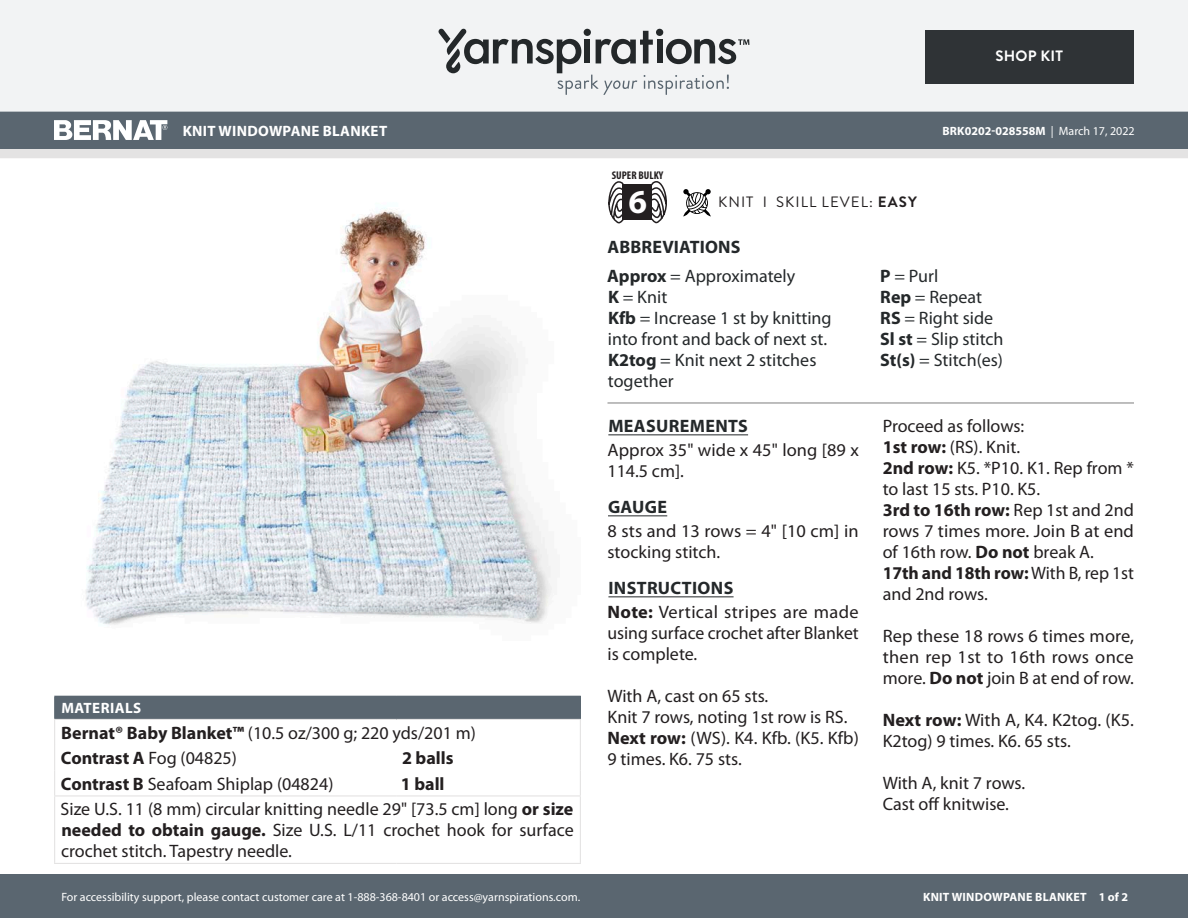
<style>
.page{position:relative;width:1188px;height:918px;background:#fff}
.page>*{position:absolute;margin:0;border:0;box-sizing:border-box;transform-origin:0 0}
.t1{font:700 33.6px "Myriad Pro";color:#fff}
.Body_-__Color_coded{font:18px/21px "Myriad Pro";color:#231f20}
.Abbreviations_-_With{font:18px/21px "Myriad Pro";color:#24282a}
.Materials_-_Needle{font:18px/21px "Myriad Pro";color:#231f20;text-align:justify}
.Body_-__With_auto_st{font:18px/21px "Myriad Pro";letter-spacing:.005em;color:#231f20}
.Material_-__Colors_i{font:18px "Myriad Pro";color:#231f20}
.Materials_-_Brand{font:18px "Myriad Pro";color:#231f20}
.Body_-_HEADERS_-_Und{font:700 18px "Myriad Pro";letter-spacing:.02em;color:#24282a}
.Abbreviations_-__Hea{font:700 18px "Myriad Pro";letter-spacing:.01em;color:#24282a}
.Material_-__Colors_i-2{font:700 18px "Myriad Pro";color:#231f20}
.Header_-_Name___Type{font:700 15px "Myriad Pro";letter-spacing:.02em;color:#fff}
.Type_of_pattern___Sk{font:15px "Brandon Grotesque";letter-spacing:.07em;color:#231f20}
.Materials_-__Header{font:700 15px "Myriad Pro";letter-spacing:.03em;color:#fff}
.Body_-__Color_coded-2{font:700 15px "Brandon Grotesque";letter-spacing:.02em;color:#fff}
.Footer_-_Sku___Date{font:12px "Myriad Pro";color:#fff}
.Footer_-_Sku___Date-2{font:700 12px "Myriad Pro";color:#fff}
.Footer_-_Sku___Date-3{font:700 12px "Myriad Pro";letter-spacing:.02em;color:#fff}
.t2{font:700 condensed 11.25px "Myriad Pro";color:#231f20}
.s1{font-weight:400}
.s2{font-weight:700}
</style>
<div class="page">
<div style="left:0;top:875px;width:1188px;height:43px;background:#5a6670"></div>
<div style="left:0;top:149px;width:1188px;height:9px;background:#e4e3e3"></div>
<div style="left:0;top:111px;width:1188px;height:38px;background:#5a6670"></div>
<div style="left:0;top:0;width:1188px;height:112px;background:#f2f3f4"></div>
<svg style="left:438px;top:29px;width:311px;height:66px"></svg>
<div style="left:925px;top:30px;width:209px;height:54px;background:#2f3336"></div>
<hr style="left:608px;top:434px;width:140px;height:1px;background:#24282a">
<hr style="left:608px;top:515px;width:59px;height:1px;background:#24282a">
<hr style="left:608px;top:596px;width:126px;height:1px;background:#24282a">
<hr style="left:608px;top:403px;width:526px;height:1px;background:#7d7d7d">
<svg style="left:54px;top:120px;width:113px;height:20px"></svg>
<svg style="left:683px;top:189px;width:28px;height:28px"></svg>
<svg style="left:608px;top:181px;width:16px;height:42px"></svg>
<svg style="left:651px;top:181px;width:16px;height:42px"></svg>
<div style="left:622px;top:184px;width:30px;height:36px;background:#231f20"></div>
<div style="left:55px;top:696px;width:525px;height:23px;background:#5a6670"></div>
<hr style="left:54px;top:696px;width:342px;height:1px;background:#5a6670">
<hr style="left:396px;top:696px;width:185px;height:1px;background:#5a6670">
<hr style="left:54px;top:719px;width:342px;height:1px;background:#e4e3e3">
<hr style="left:396px;top:719px;width:185px;height:1px;background:#e4e3e3">
<svg style="left:54px;top:697px;width:1px;height:98px"></svg>
<svg style="left:580px;top:697px;width:1px;height:98px"></svg>
<hr style="left:54px;top:796px;width:1px;height:67px;background:#e4e3e3">
<hr style="left:54px;top:795px;width:342px;height:1px;background:#e4e3e3">
<hr style="left:396px;top:795px;width:185px;height:1px;background:#e4e3e3">
<hr style="left:580px;top:796px;width:1px;height:67px;background:#e4e3e3">
<hr style="left:54px;top:863px;width:342px;height:1px;background:#e4e3e3">
<hr style="left:396px;top:863px;width:185px;height:1px;background:#e4e3e3">
<img style="left:86px;top:207px;width:466px;height:418px">
<p class="Body_-__Color_coded-2" style="left:995px;top:46px;width:69px">SHOP KIT</p>
<p class="Header_-_Name___Type" style="left:183px;top:121px;width:206px">KNIT WINDOWPANE BLANKET</p>
<p class="Footer_-_Sku___Date-2" style="left:942px;top:123px;width:194px">BRK0202-028558M <span class="s1">| March 17, 2022</span></p>
<p class="t2" style="left:612px;top:168px;width:53px">SUPER BULKY</p>
<p class="t1" style="left:629px;top:180px;width:20px">6</p>
<p class="Type_of_pattern___Sk" style="left:718px;top:192px;width:200px">KNIT I SKILL LEVEL: <span class="s2">EASY</span></p>
<p class="Materials_-__Header" style="left:61px;top:699px;width:81px">MATERIALS</p>
<p class="Materials_-_Brand" style="left:61px;top:723px;width:416px"><span class="s2">Bernat® Baby Blanket™</span> (10.5 oz/300 g; 220 yds/201 m)</p>
<p class="Material_-__Colors_i" style="left:61px;top:749px;width:177px"><span class="s2">Contrast A</span> Fog (04825)</p>
<p class="Material_-__Colors_i-2" style="left:402px;top:747px;width:53px">2 balls</p>
<p class="Material_-__Colors_i" style="left:61px;top:774px;width:274px"><span class="s2">Contrast B</span> Seafoam Shiplap (04824)</p>
<p class="Material_-__Colors_i-2" style="left:401px;top:772px;width:45px">1 ball</p>
<p class="Materials_-_Needle" style="left:61px;top:799px;width:515px">Size U.S. 11 (8 mm) circular knitting needle 29" [73.5 cm] long <span class="s2">or size needed to obtain gauge.</span> Size U.S. L/11 crochet hook for surface crochet stitch. Tapestry needle.</p>
<p class="Footer_-_Sku___Date" style="left:61px;top:890px;width:520px">For accessibility support, please contact customer care at 1-888-368-8401 or access@yarnspirations.com.</p>
<p class="Abbreviations_-__Hea" style="left:607px;top:235px;width:135px">ABBREVIATIONS</p>
<p class="Abbreviations_-_With" style="left:607px;top:265px;width:189px"><span class="s2">Approx</span> = Approximately</p>
<p class="Abbreviations_-_With" style="left:608px;top:286px;width:61px"><span class="s2">K</span> = Knit</p>
<p class="Abbreviations_-_With" style="left:608px;top:307px;width:225px"><span class="s2">Kfb</span> = Increase 1 st by knitting into front and back of next st.</p>
<p class="Abbreviations_-_With" style="left:608px;top:349px;width:210px"><span class="s2">K2tog</span> = Knit next 2 stitches together</p>
<p class="Body_-_HEADERS_-_Und" style="left:608px;top:414px;width:141px">MEASUREMENTS</p>
<p class="Body_-__With_auto_st" style="left:608px;top:440px;width:253px">Approx 35" wide x 45" long [89 x<br>114.5 cm].</p>
<p class="Body_-_HEADERS_-_Und" style="left:608px;top:495px;width:61px">GAUGE</p>
<p class="Body_-__With_auto_st" style="left:608px;top:521px;width:253px">8 sts and 13 rows = 4" [10 cm] in stocking stitch.</p>
<p class="Body_-_HEADERS_-_Und" style="left:608px;top:576px;width:126px">INSTRUCTIONS</p>
<p class="Body_-__Color_coded" style="left:608px;top:602px;width:253px;text-align:justify"><span class="s2">Note:</span> Vertical stripes are made using surface crochet after Blanket is complete.</p>
<p class="Body_-__Color_coded" style="left:608px;top:686px;width:162px">With A, cast on 65 sts.</p>
<p class="Body_-__Color_coded" style="left:608px;top:707px;width:242px">Knit 7 rows, noting 1st row is RS.</p>
<p class="Body_-__Color_coded" style="left:608px;top:728px;width:253px"><span class="s2">Next row:</span> (WS). K4. Kfb. (K5. Kfb)<br>9 times. K6. 75 sts.</p>
<p class="Abbreviations_-_With" style="left:880px;top:265px;width:60px"><span class="s2">P</span> = Purl</p>
<p class="Abbreviations_-_With" style="left:880px;top:286px;width:103px"><span class="s2">Rep</span> = Repeat</p>
<p class="Abbreviations_-_With" style="left:880px;top:307px;width:114px"><span class="s2">RS</span> = Right side</p>
<p class="Abbreviations_-_With" style="left:880px;top:328px;width:125px"><span class="s2">Sl st</span> = Slip stitch</p>
<p class="Abbreviations_-_With" style="left:880px;top:349px;width:124px"><span class="s2">St(s)</span> = Stitch(es)</p>
<p class="Body_-__Color_coded" style="left:883px;top:416px;width:143px">Proceed as follows:</p>
<p class="Body_-__Color_coded" style="left:883px;top:437px;width:139px"><span class="s2">1st row:</span> (RS). Knit.</p>
<p class="Body_-__Color_coded" style="left:883px;top:458px;width:253px"><span class="s2">2nd row:</span> K5. *P10. K1. Rep from * to last 15 sts. P10. K5.</p>
<p class="Body_-__Color_coded" style="left:883px;top:500px;width:253px;text-align:justify"><span class="s2">3rd to 16th row:</span> Rep 1st and 2nd rows 7 times more. Join B at end of 16th row. <span class="s2">Do not</span> break A.</p>
<p class="Body_-__Color_coded" style="left:883px;top:563px;width:253px"><span class="s2">17th and 18th row:</span> With B, rep 1st and 2nd rows.</p>
<p class="Body_-__Color_coded" style="left:883px;top:626px;width:253px;text-align:justify">Rep these 18 rows 6 times more, then rep 1st to 16th rows once more. <span class="s2">Do not</span> join B at end of row.</p>
<p class="Body_-__Color_coded" style="left:883px;top:710px;width:253px"><span class="s2">Next row:</span> With A, K4. K2tog. (K5.<br>K2tog) 9 times. K6. 65 sts.</p>
<p class="Body_-__Color_coded" style="left:883px;top:773px;width:144px">With A, knit 7 rows.</p>
<p class="Body_-__Color_coded" style="left:883px;top:794px;width:128px">Cast off knitwise.</p>
<p class="Footer_-_Sku___Date-3" style="left:923px;top:889px;width:206px">KNIT WINDOWPANE BLANKET 1 of 2</p>
</div>
